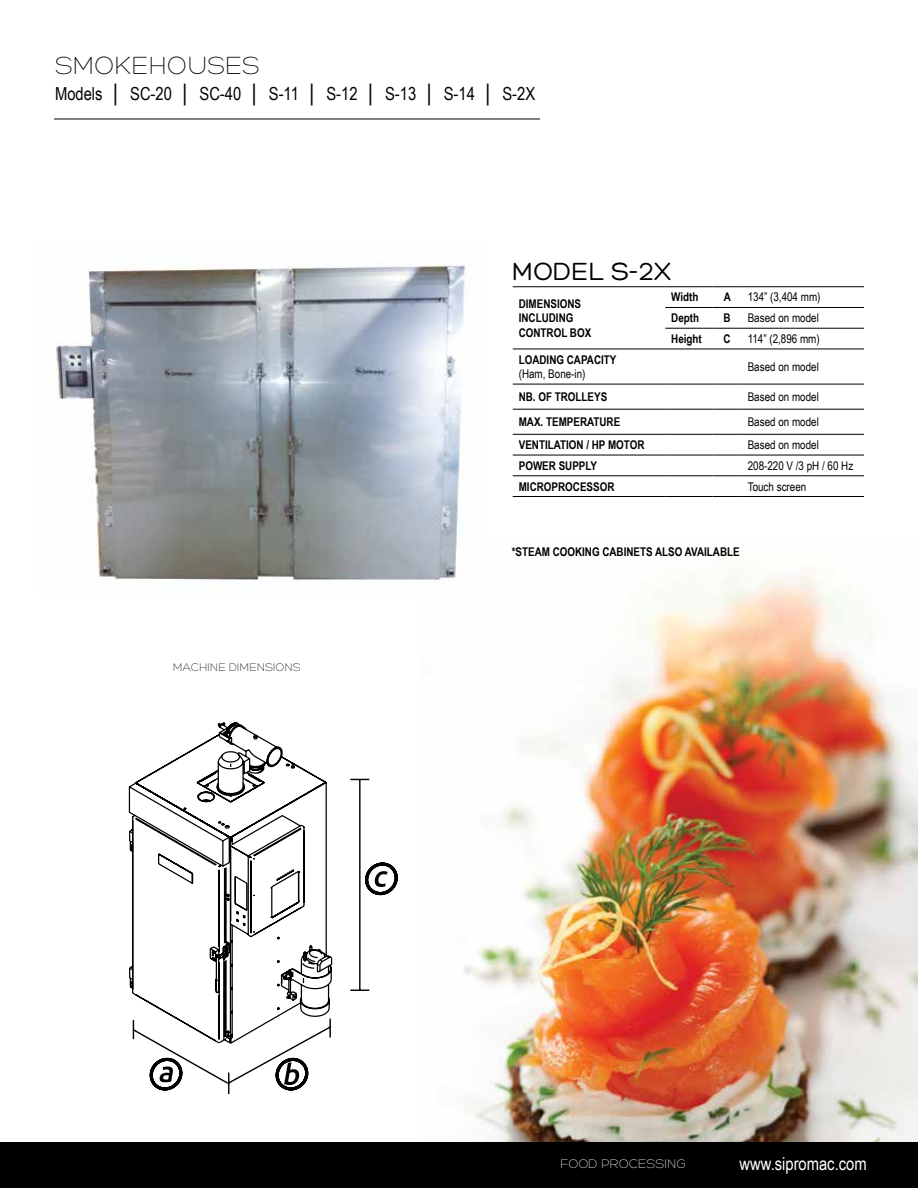
<style>
.page{position:relative;width:918px;height:1188px;background:#fff}
.page>*{position:absolute;margin:0;border:0;box-sizing:border-box;transform-origin:0 0}
.t1{font:300 27px "Hero";color:#000}
.t2{font:27px "Hero";color:#000}
.t3{font:18px "Arial Narrow";color:#000}
.t4{font:18px "Arial Narrow";color:#fff}
.t5{font:300 13.5px "Hero";color:#fff}
.t6{font:700 12px/14.4px "Arial Narrow";color:#000}
.t7{font:12px "Arial Narrow";color:#000}
.t8{font:300 12px "Hero";color:#000}
</style>
<div class="page">
<div style="left:0;top:1142px;width:918px;height:46px;background:#000"></div>
<img style="left:463px;top:571px;width:455px;height:571px">
<hr style="left:54px;top:119px;width:486px;height:1px;background:#000">
<hr style="left:513px;top:286px;width:152px;height:1px;background:#000">
<hr style="left:665px;top:286px;width:48px;height:1px;background:#000">
<svg style="left:713px;top:286px;width:29px;height:1px"></svg>
<hr style="left:742px;top:286px;width:122px;height:1px;background:#000">
<hr style="left:665px;top:328px;width:48px;height:1px;background:#000">
<svg style="left:713px;top:328px;width:29px;height:1px"></svg>
<hr style="left:742px;top:328px;width:122px;height:1px;background:#000">
<hr style="left:513px;top:455px;width:152px;height:1px;background:#000">
<hr style="left:665px;top:455px;width:48px;height:1px;background:#000">
<svg style="left:713px;top:455px;width:29px;height:1px"></svg>
<hr style="left:742px;top:455px;width:122px;height:1px;background:#000">
<hr style="left:513px;top:476px;width:152px;height:1px;background:#000">
<hr style="left:665px;top:476px;width:48px;height:1px;background:#000">
<svg style="left:713px;top:476px;width:29px;height:1px"></svg>
<hr style="left:742px;top:476px;width:122px;height:1px;background:#000">
<hr style="left:513px;top:496px;width:152px;height:1px;background:#000">
<hr style="left:665px;top:496px;width:48px;height:1px;background:#000">
<svg style="left:713px;top:496px;width:29px;height:1px"></svg>
<hr style="left:742px;top:496px;width:122px;height:1px;background:#000">
<hr style="left:665px;top:384px;width:48px;height:1px;background:#000">
<svg style="left:713px;top:384px;width:29px;height:1px"></svg>
<hr style="left:742px;top:384px;width:122px;height:1px;background:#000">
<hr style="left:513px;top:409px;width:152px;height:1px;background:#000">
<hr style="left:665px;top:409px;width:48px;height:1px;background:#000">
<svg style="left:713px;top:409px;width:29px;height:1px"></svg>
<hr style="left:742px;top:409px;width:122px;height:1px;background:#000">
<hr style="left:513px;top:434px;width:152px;height:1px;background:#000">
<hr style="left:665px;top:434px;width:48px;height:1px;background:#000">
<svg style="left:713px;top:434px;width:29px;height:1px"></svg>
<hr style="left:742px;top:434px;width:122px;height:1px;background:#000">
<hr style="left:665px;top:307px;width:48px;height:1px;background:#000">
<svg style="left:713px;top:307px;width:29px;height:1px"></svg>
<hr style="left:742px;top:307px;width:122px;height:1px;background:#000">
<hr style="left:665px;top:349px;width:48px;height:1px;background:#000">
<svg style="left:713px;top:349px;width:29px;height:1px"></svg>
<hr style="left:742px;top:349px;width:122px;height:1px;background:#000">
<hr style="left:513px;top:349px;width:152px;height:1px;background:#000">
<hr style="left:513px;top:384px;width:152px;height:1px;background:#000">
<img style="left:56px;top:265px;width:427px;height:328px">
<svg style="left:159px;top:778px;width:211px;height:317px"></svg>
<svg style="left:128px;top:722px;width:205px;height:323px"></svg>
<svg style="left:274px;top:1056px;width:37px;height:36px"></svg>
<svg style="left:149px;top:1056px;width:36px;height:36px"></svg>
<svg style="left:363px;top:861px;width:35px;height:36px"></svg>
<h1 class="t1" style="left:55px;top:52px;width:95px">SMOKEHO</h1>
<h1 class="t1" style="left:187px;top:52px;width:39px">USES</h1>
<h2 class="t3" style="left:55px;top:80px;width:482px">Models │ SC-20 │ SC-40 │ S-11 │ S-12 │ S-13 │ S-14 │ S-2X</h2>
<h1 class="t2" style="left:512px;top:257px;width:161px">Model S-2X</h1>
<p class="t6" style="left:519px;top:296px;width:74px">DIMENSIONS<br>INCLUDING<br>CONTROL BOX</p>
<p class="t6" style="left:671px;top:289px;width:29px">WIDTH</p>
<p class="t6" style="left:724px;top:289px;width:9px">A</p>
<p class="t7" style="left:748px;top:288px;width:74px">134” (3,404 mm)</p>
<p class="t6" style="left:671px;top:310px;width:29px">DEPTH</p>
<p class="t6" style="left:724px;top:310px;width:9px">B</p>
<p class="t7" style="left:748px;top:309px;width:73px">Based on model</p>
<p class="t6" style="left:671px;top:331px;width:32px">HEIGHT</p>
<p class="t6" style="left:724px;top:331px;width:8px">C</p>
<p class="t7" style="left:748px;top:330px;width:74px">114” (2,896 mm)</p>
<p class="t6" style="left:519px;top:352px;width:99px">LOADING CAPACITY</p>
<p class="t7" style="left:519px;top:365px;width:68px">(Ham, Bone-in)</p>
<p class="t7" style="left:748px;top:358px;width:73px">Based on model</p>
<p class="t6" style="left:519px;top:389px;width:90px">NB. OF TROLLEYS</p>
<p class="t7" style="left:748px;top:388px;width:73px">Based on model</p>
<p class="t6" style="left:519px;top:414px;width:103px">MAX. TEMPERATURE</p>
<p class="t7" style="left:748px;top:413px;width:73px">Based on model</p>
<p class="t6" style="left:519px;top:437px;width:127px">VENTILATION / HP MOTOR</p>
<p class="t7" style="left:748px;top:436px;width:73px">Based on model</p>
<p class="t6" style="left:519px;top:458px;width:80px">POWER SUPPLY</p>
<p class="t7" style="left:748px;top:457px;width:107px">208-220 V /3 pH / 60 Hz</p>
<p class="t6" style="left:519px;top:478px;width:97px">MICROPROCESSOR</p>
<p class="t7" style="left:748px;top:477px;width:60px">Touch screen</p>
<p class="t8" style="left:173px;top:662px;width:129px">MACHINE DIM ENSIONS</p>
<p class="t6" style="left:512px;top:544px;width:12px">*STEA</p>
<p class="t6" style="left:542px;top:544px;width:19px">M COOKIN</p>
<p class="t6" style="left:592px;top:544px;width:39px">G CABINETS</p>
<p class="t6" style="left:655px;top:544px;width:8px">ALSO</p>
<p class="t6" style="left:685px;top:544px;width:19px">AVAILA</p>
<p class="t6" style="left:720px;top:544px;width:14px">BLE</p>
<p class="t5" style="left:560px;top:1157px;width:127px">FOOD PROCESSING</p>
<h2 class="t4" style="left:740px;top:1151px;width:129px">www.sipromac.com</h2>
</div>
